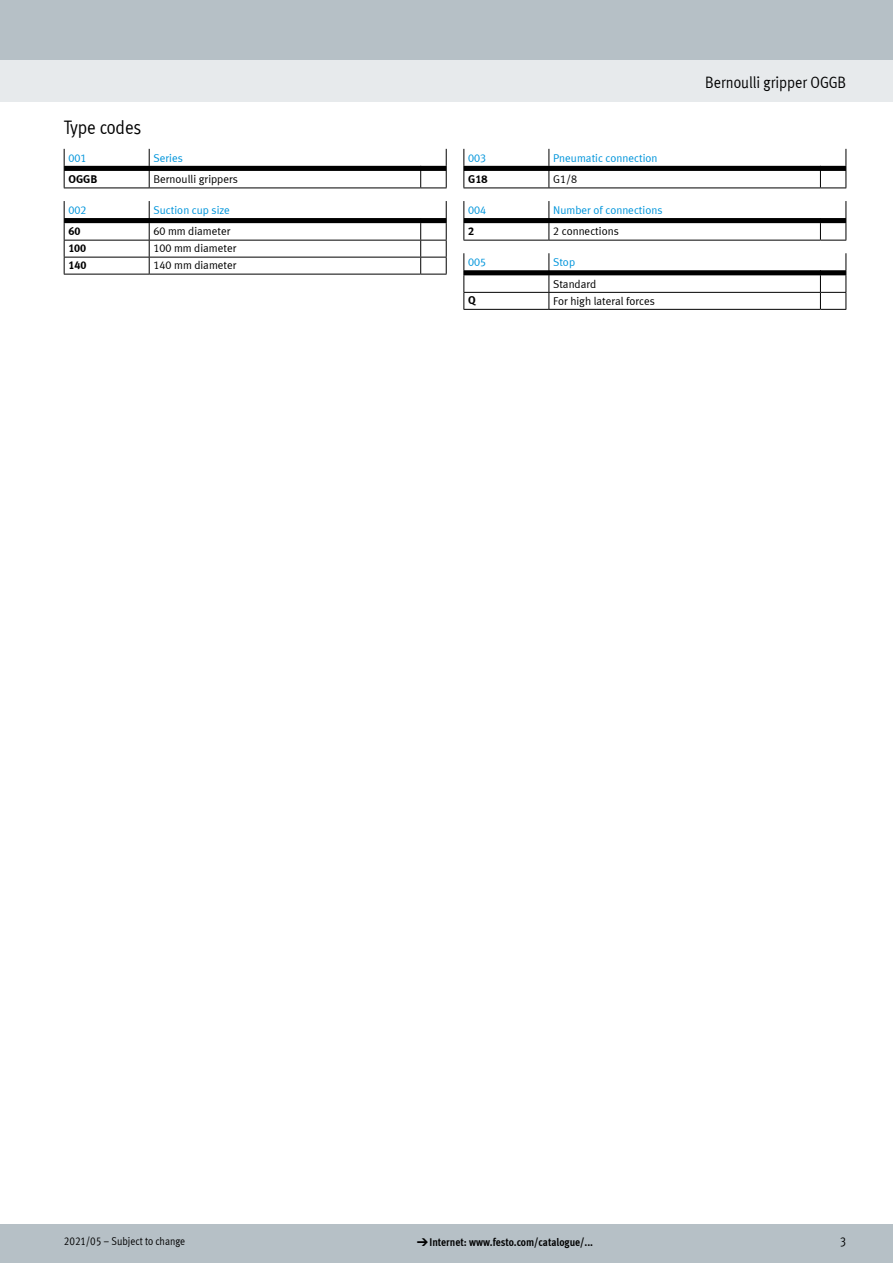
<style>
.page{position:relative;width:893px;height:1263px;background:#fff}
.page>*{position:absolute;margin:0;border:0;box-sizing:border-box;transform-origin:0 0}
.FES_title_section{font:19.5px "Meta Cond LF";color:#000}
.FES_title_family{font:16.5px "Meta Cond LF";color:#000}
.t1{font:12.75px "Meta Cond LF";color:#000}
.t2{font:11.25px/21.6px "Meta Plus LF";color:#000}
.t3{font:11.25px "Meta Plus LF";color:#0095db}
.t4{font:700 11.25px "Meta Cond LF";color:#000}
.t5{font:11.25px "Meta Cond LF";color:#000}
.t6{font:700 11.25px "Meta Plus LF";color:#000}
.s1{color:#0095db}
.s2{font-family:"Meto Pict 182";font-weight:400}
</style>
<div class="page">
<div style="left:0;top:1225px;width:893px;height:38px;background:#b6c0c6"></div>
<div style="left:0;top:60px;width:893px;height:42px;background:#e7eaec"></div>
<div style="left:0;top:0;width:893px;height:60px;background:#b6c0c6"></div>
<svg style="left:64px;top:149px;width:383px;height:40px"></svg>
<svg style="left:64px;top:201px;width:383px;height:74px"></svg>
<svg style="left:463px;top:149px;width:384px;height:40px"></svg>
<svg style="left:463px;top:201px;width:384px;height:40px"></svg>
<svg style="left:463px;top:253px;width:384px;height:57px"></svg>
<p class="FES_title_section" style="left:64px;top:116px;width:79px">Type codes</p>
<p class="t3" style="left:68px;top:151px;width:20px">001</p>
<p class="t3" style="left:153px;top:151px;width:31px">Series</p>
<p class="t6" style="left:68px;top:172px;width:30px">OGGB</p>
<p class="t2" style="left:153px;top:168px;width:86px">Bernoulli grippers</p>
<p class="t3" style="left:68px;top:203px;width:20px">002</p>
<p class="t3" style="left:153px;top:203px;width:78px">Suction cup size</p>
<p class="t6" style="left:68px;top:224px;width:14px">60</p>
<p class="t2" style="left:153px;top:220px;width:79px">60 mm diameter</p>
<p class="t6" style="left:68px;top:241px;width:19px">100</p>
<p class="t2" style="left:153px;top:237px;width:85px">100 mm diameter</p>
<p class="t6" style="left:68px;top:258px;width:20px">140</p>
<p class="t2" style="left:153px;top:254px;width:85px">140 mm diameter</p>
<p class="t3" style="left:468px;top:151px;width:20px">003</p>
<p class="t3" style="left:553px;top:151px;width:106px">Pneumatic connection</p>
<p class="t6" style="left:468px;top:172px;width:21px">G18</p>
<p class="t2" style="left:553px;top:168px;width:26px">G1/8</p>
<p class="t3" style="left:468px;top:203px;width:20px">004</p>
<p class="t3" style="left:553px;top:203px;width:111px">Number of connections</p>
<p class="t6" style="left:468px;top:224px;width:8px">2</p>
<p class="t2" style="left:553px;top:220px;width:67px">2 connections</p>
<p class="t3" style="left:468px;top:255px;width:20px">005</p>
<p class="t2" style="left:553px;top:251px;width:45px"><span class="s1">Stop<br></span>Standard</p>
<p class="t6" style="left:468px;top:293px;width:9px">Q</p>
<p class="t2" style="left:553px;top:290px;width:103px">For high lateral forces</p>
<p class="FES_title_family" style="left:705px;top:72px;width:142px">Bernoulli gripper OGGB</p>
<p class="t5" style="left:64px;top:1234px;width:123px">2021/05 – Subject to change</p>
<p class="t4" style="left:417px;top:1235px;width:178px"><span class="s2">d</span>Internet: www.festo.com/catalogue/...</p>
<p class="t1" style="left:840px;top:1234px;width:8px">3</p>
</div>
